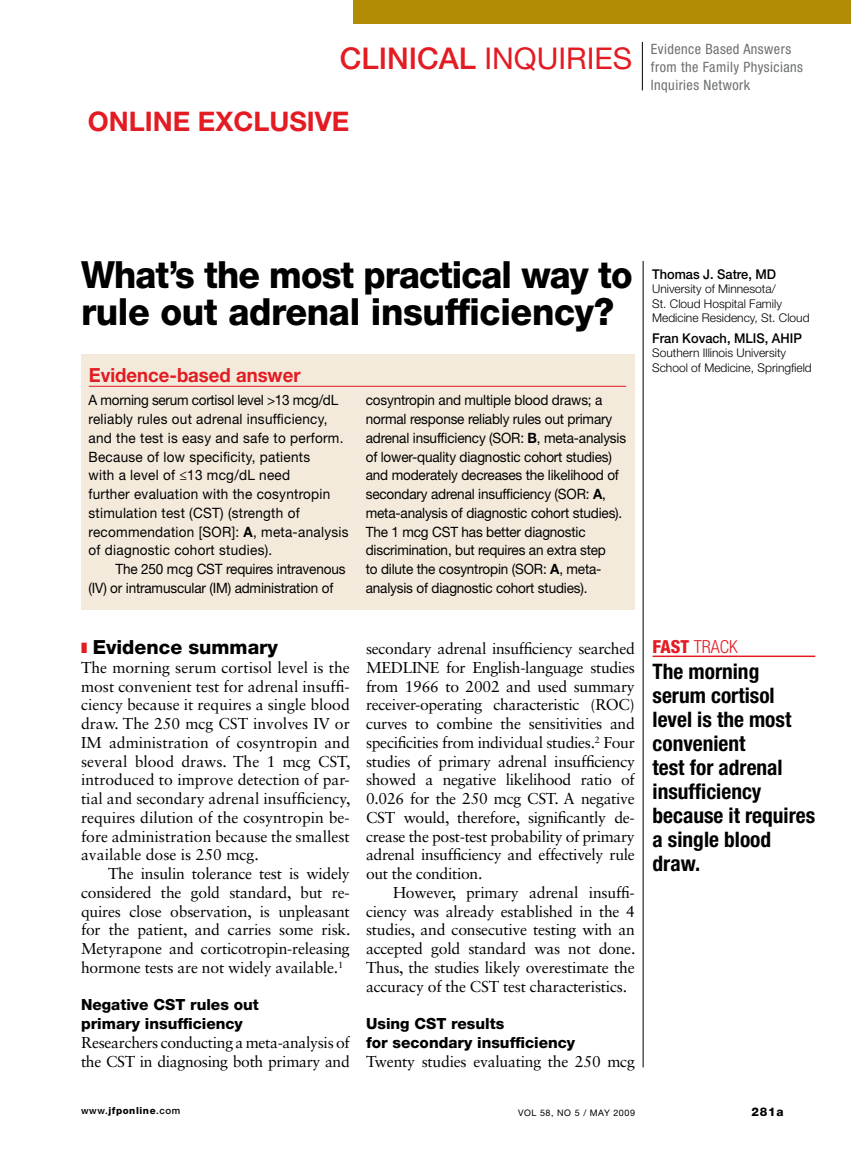
<style>
.page{position:relative;width:851px;height:1161px;background:#fff}
.page>*{position:absolute;margin:0;border:0;box-sizing:border-box;transform-origin:0 0}
.t1{font:800 37.5px/37.5px "Helvetica Neue LT Std";letter-spacing:-.025em;color:#000;scale:.94 1}
.t2{font:30px "Helvetica Neue LT Std";color:#e31b22}
.t3{font:700 27px "Helvetica Neue LT Std";color:#e31b22}
.t4{font:700 condensed 21.3px/24px "Helvetica Neue LT Std";color:#000}
.t5{font:700 19.5px "Helvetica Neue LT Std";color:#e31b22;scale:.95 1}
.t6{font:800 19.5px "Helvetica Neue LT Std";color:#000}
.t7{font:300 condensed 18px "Helvetica Neue LT Std";color:#e31b22}
.t8{font:15.75px/18.8px "Sabon LT Std";letter-spacing:-.015em;color:#000;text-align:justify}
.t9{font:800 15.3px/18.8px "Helvetica Neue LT Std";color:#000}
.t10{font:14.25px/18.8px "Helvetica Neue LT Std";letter-spacing:-.01em;color:#000;scale:.95 1}
.t11{font:14.25px/18.8px "Helvetica Neue LT Std";letter-spacing:.02em;color:#000;scale:.95 1}
.t12{font:condensed 14.25px/18px "Helvetica Neue LT Std";letter-spacing:.03em;color:#6d6f71}
.t13{font:500 13.5px "Helvetica Neue LT Std";color:#000;scale:.95 1}
.t14{font:300 12px/14.4px "Helvetica Neue LT Std";color:#000}
.t15{font:800 12px "Helvetica Neue LT Std";color:#000}
.t16{font:800 9.75px "Helvetica Neue LT Std";letter-spacing:.06em;color:#000}
.t17{font:9px "Helvetica Neue LT Std";letter-spacing:.06em;color:#000}
.s1{font-weight:500}
.s2{font-weight:700}
.s3{font-weight:800}
</style>
<div class="page">
<div style="left:353px;top:0;width:497px;height:24px;background:#b38c06"></div>
<hr style="left:642px;top:261px;width:1px;height:806px;background:#000">
<hr style="left:642px;top:42px;width:1px;height:48px;background:#000">
<hr style="left:652px;top:656px;width:163px;height:1px;background:#e31b22">
<div style="left:81px;top:354px;width:553px;height:255px;background:#f3eadb"></div>
<hr style="left:89px;top:386px;width:537px;height:1px;background:#e31b22">
<h2 class="t2" style="left:340px;top:40px;width:294px"><span class="s1">Clinical</span> Inqui ri es</h2>
<p class="t12" style="left:651px;top:40px;width:153px">Evidence Based Answers from the Family Physicians<br>Inquiries Network</p>
<h3 class="t3" style="left:88px;top:105px;width:260px">Online Exclusive</h3>
<h1 class="t1" style="left:81px;top:256px;width:588px">What’s the most practical way to rule out adrenal insufficiency?</h1>
<p class="t5" style="left:89px;top:363px;width:224px">Evidence-based answer</p>
<p class="t11" style="left:88px;top:391px;width:275px">A morning serum cortisol level &gt;13 mcg/dL reliably rules out adrenal insufficiency, and the test is easy and safe to perform.<br>Because of low specificity, patients<br>with a level of ≤13 mcg/dL need<br>further evaluation with the cosyntropin stimulation test (CST) (strength of recommendation [SOR]: <span class="s2">A</span>, meta-analysis of diagnostic cohort studies).</p>
<p class="t10" style="left:88px;top:560px;width:272px;text-indent:27px">The 250 mcg CST requires intravenous (IV) or intramuscular (IM) administration of</p>
<p class="t10" style="left:366px;top:391px;width:275px">cosyntropin and multiple blood draws; a normal response reliably rules out primary adrenal insufficiency (SOR: <span class="s2">B</span>, meta-analysis of lower-quality diagnostic cohort studies) and moderately decreases the likelihood of secondary adrenal insufficiency (SOR: <span class="s2">A</span>, meta-analysis of diagnostic cohort studies).<br>The 1 mcg CST has better diagnostic discrimination, but requires an extra step<br>to dilute the cosyntropin (SOR: <span class="s2">A</span>, meta&shy;analysis of diagnostic cohort studies).</p>
<p class="t13" style="left:652px;top:266px;width:132px">Thomas J. Satre, MD</p>
<p class="t14" style="left:652px;top:282px;width:159px">University of Minnesota/<br>St. Cloud Hospital Family<br>Medicine Residency, St. Cloud</p>
<p class="t13" style="left:652px;top:330px;width:159px">Fran Kovach, MLIS, AHIP</p>
<p class="t14" style="left:652px;top:346px;width:161px">Southern Illinois University<br>School of Medicine, Springfield</p>
<p class="t6" style="left:93px;top:635px;width:187px">Evidence summary</p>
<p class="t8" style="left:81px;top:658px;width:271px">The morning serum cortisol level is the most convenient test for adrenal insuffi&shy;ciency because it requires a single blood draw. The 250 mcg CST involves IV or IM administration of cosyntropin and several blood draws. The 1 mcg CST, introduced to improve detection of par&shy;tial and secondary adrenal insufficiency, requires dilution of the cosyntropin be&shy;fore administration because the smallest available dose is 250 mcg.</p>
<p class="t8" style="left:81px;top:864px;width:271px;text-indent:27px">The insulin tolerance test is widely considered the gold standard, but re&shy;quires close observation, is unpleasant for the patient, and carries some risk.<br>Metyrapone and corticotropin-releasing hormone tests are not widely available.<sup>1</sup></p>
<p class="t9" style="left:81px;top:995px;width:179px">Negative CST rules out primary insufficiency</p>
<p class="t8" style="left:81px;top:1033px;width:270px">Researchers conducting a meta-analysis of the CST in diagnosing both primary and</p>
<p class="t8" style="left:366px;top:639px;width:270px">secondary adrenal insufficiency searched MEDLINE for English-language studies from 1966 to 2002 and used summary receiver-operating characteristic (ROC) curves to combine the sensitivities and specificities from individual studies.<sup>2</sup> Four studies of primary adrenal insufficiency showed a negative likelihood ratio of 0.026 for the 250 mcg CST. A negative CST would, therefore, significantly de&shy;crease the post-test probability of primary adrenal insufficiency and effectively rule out the condition.</p>
<p class="t8" style="left:366px;top:883px;width:271px;text-indent:27px">However, primary adrenal insuffi&shy;ciency was already established in the 4 studies, and consecutive testing with an accepted gold standard was not done.<br>Thus, the studies likely overestimate the accuracy of the CST test characteristics.</p>
<p class="t9" style="left:366px;top:1014px;width:211px">Using CST results<br>for secondary insufficiency</p>
<p class="t8" style="left:366px;top:1051px;width:270px">Twenty studies evaluating the 250 mcg</p>
<p class="t7" style="left:652px;top:636px;width:87px"><span class="s3">fast</span> TRACK</p>
<h3 class="t4" style="left:652px;top:659px;width:164px">The morning serum cortisol level is the most convenient<br>test for adrenal insufficiency because it requires a single blood draw.</h3>
<p class="t16" style="left:81px;top:1105px;width:101px"><span class="s1">www.</span>jfponline<span class="s1">.com</span></p>
<p class="t17" style="left:518px;top:1107px;width:6px">vol</p>
<p class="t17" style="left:540px;top:1107px;width:96px">58, No 5 / May 2009</p>
<p class="t15" style="left:751px;top:1104px;width:33px">281a</p>
</div>
